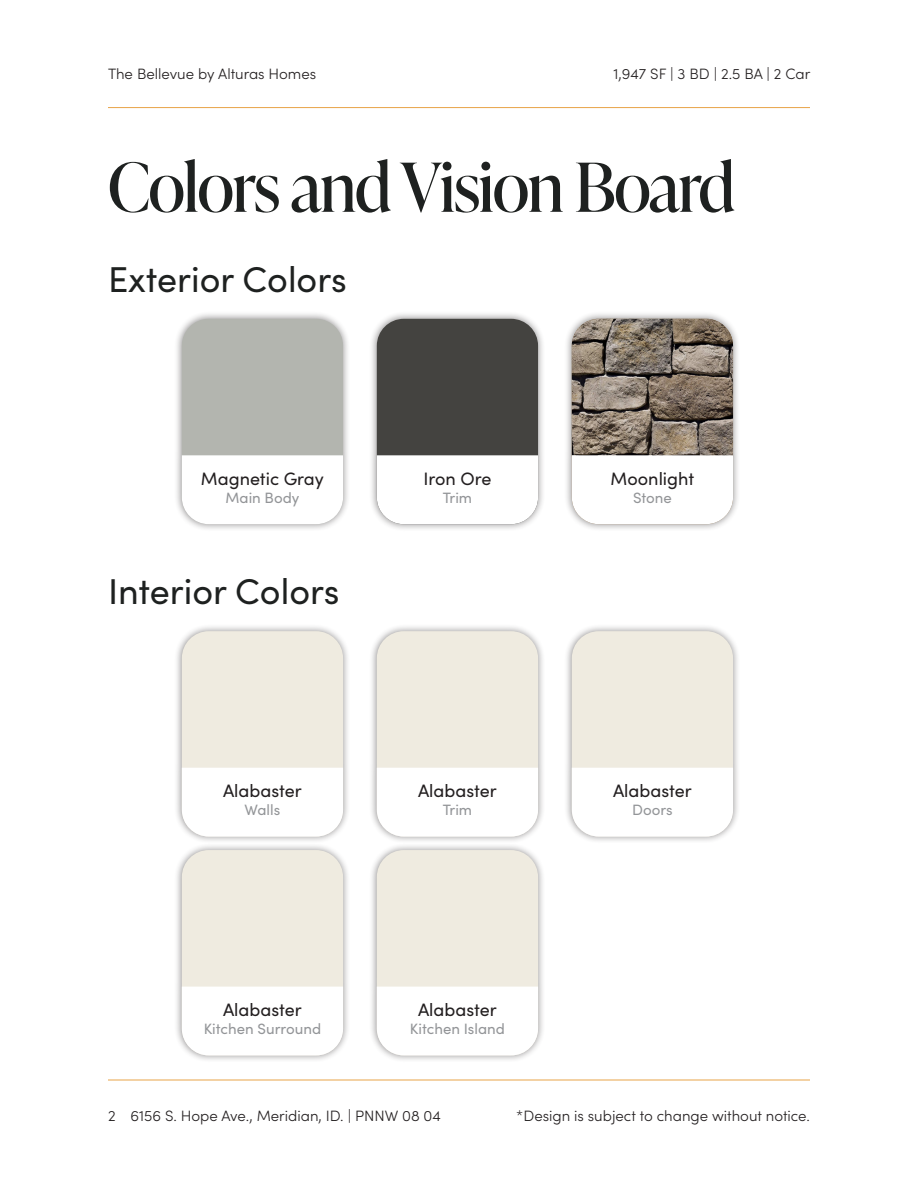
<style>
.page{position:relative;width:918px;height:1188px;background:#fff}
.page>*{position:absolute;margin:0;border:0;box-sizing:border-box;transform-origin:0 0}
.Header_1{font:67.5px "Ivy Presto Display";letter-spacing:-.02em;color:#1e2120}
.Subhead_1{font:36px "Sofia Pro";color:#1e2120}
.Color_Name{font:18px "Sofia Pro";color:#231f20}
.t1{font:300 15px "Sofia Pro";color:#231f20}
.Color_Location{font:15px "Sofia Pro";color:#939598}
</style>
<div class="page">
<hr style="left:108px;top:107px;width:702px;height:1px;background:#e8a448">
<hr style="left:108px;top:1080px;width:702px;height:1px;background:#e8a448">
<div style="left:564px;top:311px;width:177px;height:221px;background:#231f20;opacity:.5"></div>
<img style="left:572px;top:319px;width:161px;height:136px">
<svg style="left:572px;top:455px;width:161px;height:69px"></svg>
<div style="left:369px;top:311px;width:177px;height:221px;background:#231f20;opacity:.5"></div>
<div style="left:377px;top:319px;width:161px;height:205px;background:#444340;border-radius:27px"></div>
<div style="left:377px;top:455px;width:161px;height:69px;background:#fff"></div>
<div style="left:174px;top:311px;width:177px;height:221px;background:#231f20;opacity:.5"></div>
<div style="left:182px;top:319px;width:161px;height:205px;background:#b3b5af;border-radius:27px"></div>
<div style="left:182px;top:455px;width:161px;height:69px;background:#fff"></div>
<div style="left:564px;top:623px;width:177px;height:221px;background:#231f20;opacity:.5"></div>
<div style="left:572px;top:631px;width:161px;height:206px;background:#efebe0;border-radius:27px"></div>
<div style="left:572px;top:768px;width:161px;height:69px;background:#fff"></div>
<div style="left:369px;top:623px;width:177px;height:221px;background:#231f20;opacity:.5"></div>
<div style="left:377px;top:631px;width:161px;height:206px;background:#efebe0;border-radius:27px"></div>
<div style="left:377px;top:768px;width:161px;height:69px;background:#fff"></div>
<div style="left:174px;top:623px;width:177px;height:221px;background:#231f20;opacity:.5"></div>
<div style="left:182px;top:631px;width:161px;height:206px;background:#efebe0;border-radius:27px"></div>
<div style="left:182px;top:768px;width:161px;height:69px;background:#fff"></div>
<div style="left:174px;top:842px;width:177px;height:221px;background:#231f20;opacity:.5"></div>
<div style="left:182px;top:850px;width:161px;height:205px;background:#efebe0;border-radius:27px"></div>
<div style="left:182px;top:987px;width:161px;height:68px;background:#fff"></div>
<div style="left:369px;top:842px;width:177px;height:221px;background:#231f20;opacity:.5"></div>
<div style="left:377px;top:850px;width:161px;height:205px;background:#efebe0;border-radius:27px"></div>
<div style="left:377px;top:987px;width:161px;height:68px;background:#fff"></div>
<p class="t1" style="left:108px;top:63px;width:210px">The Bellevue by Alturas Homes</p>
<p class="t1" style="left:613px;top:63px;width:198px">1,947 SF | 3 BD | 2.5 BA | 2 Car</p>
<p class="Header_1" style="left:108px;top:139px;width:629px">Colors and Vision Board</p>
<p class="Subhead_1" style="left:108px;top:253px;width:240px">Exterior Colors</p>
<p class="Color_Name" style="left:201px;top:465px;width:125px">Magnetic Gray</p>
<p class="Color_Location" style="left:225px;top:486px;width:75px">Main Body</p>
<p class="Subhead_1" style="left:108px;top:565px;width:233px">Interior Colors</p>
<p class="Color_Name" style="left:223px;top:778px;width:80px">Alabaster</p>
<p class="Color_Location" style="left:245px;top:799px;width:37px">Walls</p>
<p class="Color_Name" style="left:423px;top:465px;width:70px">Iron Ore</p>
<p class="Color_Location" style="left:443px;top:486px;width:31px">Trim</p>
<p class="Color_Name" style="left:418px;top:778px;width:80px">Alabaster</p>
<p class="Color_Location" style="left:443px;top:799px;width:31px">Trim</p>
<p class="Color_Name" style="left:223px;top:996px;width:80px">Alabaster</p>
<p class="Color_Location" style="left:204px;top:1018px;width:119px">Kitchen Surround</p>
<p class="Color_Name" style="left:418px;top:996px;width:80px">Alabaster</p>
<p class="Color_Location" style="left:410px;top:1018px;width:96px">Kitchen Island</p>
<p class="Color_Name" style="left:611px;top:465px;width:85px">Moonlight</p>
<p class="Color_Location" style="left:633px;top:486px;width:40px">Stone</p>
<p class="Color_Name" style="left:613px;top:778px;width:80px">Alabaster</p>
<p class="Color_Location" style="left:632px;top:799px;width:42px">Doors</p>
<p class="t1" style="left:108px;top:1105px;width:334px">2 6156 S. Hope Ave., Meridian, ID. | PNNW 08 04</p>
<p class="t1" style="left:516px;top:1105px;width:295px">*Design is subject to change without notice.</p>
</div>
